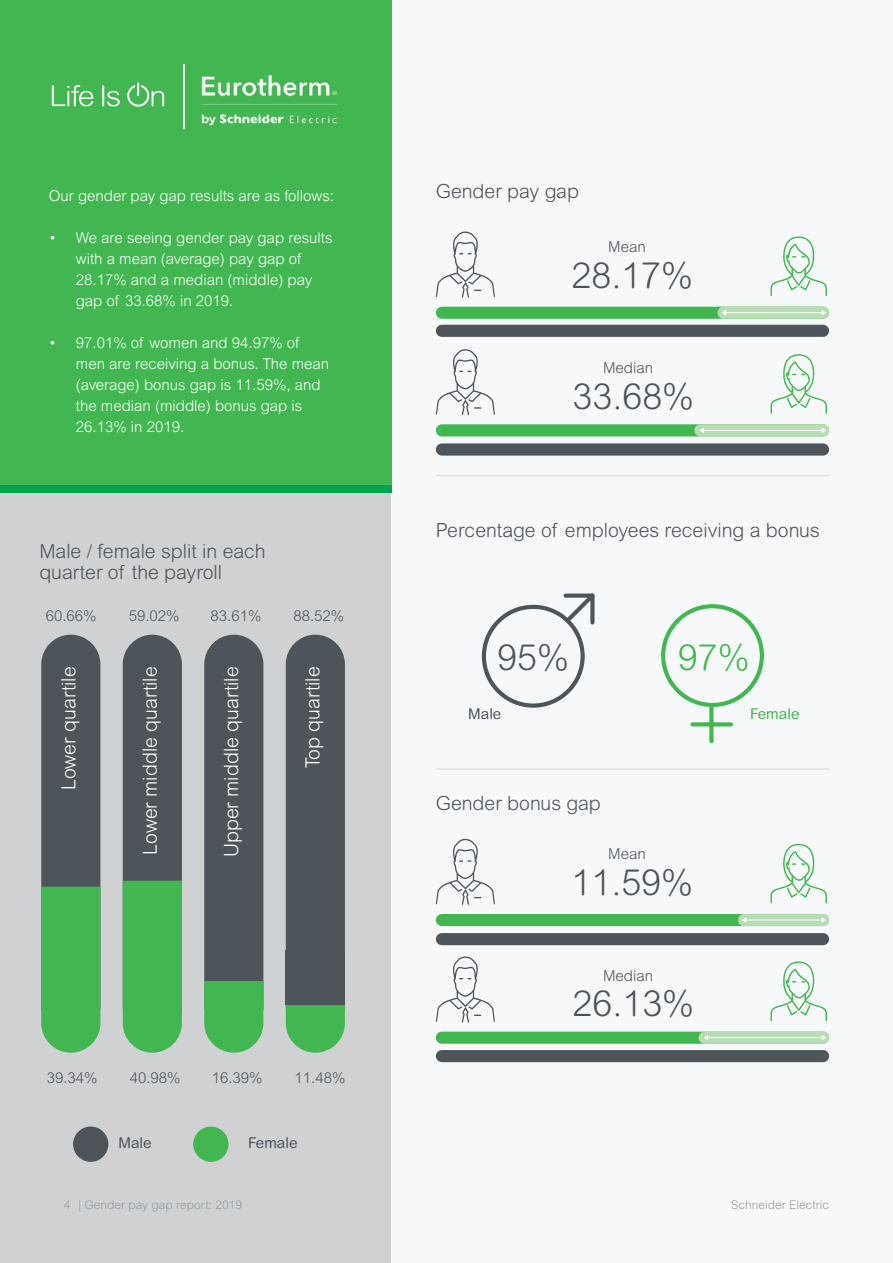
<style>
.page{position:relative;width:893px;height:1263px;background:#fff}
.page>*{position:absolute;margin:0;border:0;box-sizing:border-box;transform-origin:0 0}
.Subtitle{font:300 36px "Arial Rounded MT Pro";color:#4d545a}
.Subtitle-2{font:300 36px "Arial Rounded MT Pro";color:#42b751}
.Paragraph_Style_1{font:300 19.5px "Arial Rounded MT Pro";color:#4d545a}
.Paragraph_Style_1-2{font:300 19.5px "Arial Rounded MT Pro";color:#fff}
.Body-copy{font:300 15px/21px "Arial MT Std";color:#fff}
.Body-copy-2{font:300 15px "Arial MT Std";color:#4d545a}
.subtitle{font:15px "Arial Rounded MT Pro";color:#4d545a}
.subtitle-2{font:15px "Arial Rounded MT Pro";color:#42b751}
.t1{font:300 12px "Arial MT Std";color:#959ea4}
</style>
<div class="page">
<div style="left:0;top:492px;width:391px;height:771px;background:#cfd1d3"></div>
<div style="left:286px;top:635px;width:59px;height:401px;background:#4d545a;border-radius:30px"></div>
<div style="left:204px;top:635px;width:59px;height:401px;background:#4d545a;border-radius:30px"></div>
<div style="left:123px;top:635px;width:59px;height:401px;background:#4d545a;border-radius:30px"></div>
<div style="left:41px;top:635px;width:59px;height:401px;background:#4d545a;border-radius:30px"></div>
<svg style="left:286px;top:1005px;width:59px;height:48px;background:#55ba63"></svg>
<svg style="left:204px;top:981px;width:59px;height:72px;background:#4fb95d"></svg>
<div style="left:123px;top:881px;width:59px;height:172px;background:#42b751"></div>
<div style="left:41px;top:887px;width:59px;height:166px;background:#42b751"></div>
<div style="left:73px;top:1126px;width:35px;height:36px;background:#4d545a;border-radius:50%"></div>
<div style="left:193px;top:1126px;width:35px;height:36px;background:#42b751;border-radius:50%"></div>
<div style="left:391px;top:0;width:502px;height:1263px;background:#f7f8f9"></div>
<div style="left:0;top:0;width:391px;height:489px;background:#42b751"></div>
<div style="left:0;top:485px;width:391px;height:7px;background:#00a54f"></div>
<svg style="left:436px;top:839px;width:59px;height:66px"></svg>
<svg style="left:770px;top:844px;width:57px;height:59px"></svg>
<div style="left:436px;top:914px;width:393px;height:12px;background:#42b751;border-radius:6px"></div>
<div style="left:738px;top:914px;width:91px;height:12px;background:#b8dcb3;border-radius:6px"></div>
<hr style="left:744px;top:920px;width:79px;height:1px;background:#fff">
<svg style="left:822px;top:917px;width:4px;height:6px"></svg>
<svg style="left:742px;top:917px;width:4px;height:6px"></svg>
<svg style="left:436px;top:956px;width:59px;height:66px"></svg>
<svg style="left:770px;top:961px;width:57px;height:60px"></svg>
<div style="left:436px;top:1031px;width:393px;height:13px;background:#42b751;border-radius:6px"></div>
<div style="left:699px;top:1031px;width:130px;height:13px;background:#b8dcb3;border-radius:6px"></div>
<hr style="left:707px;top:1037px;width:116px;height:1px;background:#fff">
<svg style="left:822px;top:1035px;width:4px;height:5px"></svg>
<svg style="left:704px;top:1035px;width:4px;height:5px"></svg>
<hr style="left:436px;top:769px;width:393px;height:1px;background:#d5d8dc">
<hr style="left:436px;top:475px;width:393px;height:1px;background:#d5d8dc">
<hr style="left:437px;top:434px;width:391px;height:1px;background:#d5d8dc">
<svg style="left:436px;top:231px;width:59px;height:67px"></svg>
<svg style="left:770px;top:236px;width:57px;height:60px"></svg>
<div style="left:436px;top:307px;width:393px;height:12px;background:#42b751;border-radius:6px"></div>
<div style="left:718px;top:307px;width:111px;height:12px;background:#b8dcb3;border-radius:6px"></div>
<hr style="left:725px;top:312px;width:98px;height:1px;background:#fff">
<svg style="left:822px;top:310px;width:4px;height:5px"></svg>
<svg style="left:722px;top:310px;width:4px;height:5px"></svg>
<svg style="left:436px;top:349px;width:59px;height:66px"></svg>
<svg style="left:770px;top:354px;width:57px;height:60px"></svg>
<div style="left:436px;top:424px;width:393px;height:12px;background:#42b751;border-radius:6px"></div>
<div style="left:694px;top:424px;width:135px;height:12px;background:#b8dcb3;border-radius:6px"></div>
<hr style="left:702px;top:430px;width:121px;height:1px;background:#fff">
<svg style="left:822px;top:428px;width:4px;height:5px"></svg>
<svg style="left:700px;top:427px;width:4px;height:6px"></svg>
<div style="left:482px;top:605px;width:103px;height:103px;border:4px solid #4d545a;border-radius:50%"></div>
<svg style="left:561px;top:593px;width:34px;height:34px"></svg>
<div style="left:661px;top:604px;width:103px;height:103px;border:4px solid #42b751;border-radius:50%"></div>
<svg style="left:709px;top:705px;width:4px;height:36px"></svg>
<svg style="left:692px;top:722px;width:39px;height:4px"></svg>
<svg style="left:52px;top:85px;width:41px;height:21px"></svg>
<svg style="left:102px;top:85px;width:18px;height:21px"></svg>
<svg style="left:127px;top:83px;width:37px;height:24px"></svg>
<hr style="left:183px;top:64px;width:1px;height:65px;background:#fff">
<img style="left:202px;top:75px;width:134px;height:51px">
<div style="left:436px;top:325px;width:393px;height:12px;background:#4d545a;border-radius:6px"></div>
<div style="left:436px;top:443px;width:393px;height:13px;background:#4d545a;border-radius:6px"></div>
<div style="left:436px;top:933px;width:393px;height:12px;background:#4d545a;border-radius:6px"></div>
<div style="left:436px;top:1050px;width:393px;height:12px;background:#4d545a;border-radius:6px"></div>
<p class="Body-copy" style="left:49px;top:185px;width:287px">Our gender pay gap results are as follows:</p>
<p class="Body-copy" style="left:76px;top:227px;width:258px;text-indent:-27px">• We are seeing gender pay gap results with a mean (average) pay gap of<br>28.17% and a median (middle) pay gap of 33.68% in 2019.</p>
<p class="Body-copy" style="left:76px;top:332px;width:255px;text-indent:-27px">• 97.01% of women and 94.97% of men are receiving a bonus. The mean (average) bonus gap is 11.59%, and the median (middle) bonus gap is<br>26.13% in 2019.</p>
<p class="Paragraph_Style_1" style="left:39px;top:540px;width:228px">Male / female split in each</p>
<p class="Paragraph_Style_1" style="left:39px;top:561px;width:184px">quarter of the payroll</p>
<p class="Body-copy-2" style="left:46px;top:607px;width:52px">60.66%</p>
<p class="Body-copy-2" style="left:129px;top:607px;width:52px">59.02%</p>
<p class="Body-copy-2" style="left:211px;top:607px;width:52px">83.61%</p>
<p class="Body-copy-2" style="left:293px;top:607px;width:52px">88.52%</p>
<p class="Paragraph_Style_1-2" style="left:57px;top:790px;width:125px;rotate:-90deg">Lower quartile</p>
<p class="Paragraph_Style_1-2" style="left:139px;top:855px;width:190px;rotate:-90deg">Lower middle quartile</p>
<p class="Paragraph_Style_1-2" style="left:220px;top:857px;width:192px;rotate:-90deg">Upper middle quartile</p>
<p class="Paragraph_Style_1-2" style="left:301px;top:768px;width:103px;rotate:-90deg">Top quartile</p>
<p class="Body-copy-2" style="left:47px;top:1069px;width:52px">39.34%</p>
<p class="Body-copy-2" style="left:130px;top:1069px;width:52px">40.98%</p>
<p class="Body-copy-2" style="left:212px;top:1069px;width:52px">16.39%</p>
<p class="Body-copy-2" style="left:295px;top:1069px;width:52px">11.48%</p>
<p class="subtitle" style="left:118px;top:1134px;width:35px">Male</p>
<p class="subtitle" style="left:248px;top:1134px;width:51px">Female</p>
<p class="Paragraph_Style_1" style="left:436px;top:180px;width:145px">Gender pay gap</p>
<p class="Body-copy-2" style="left:608px;top:238px;width:39px">Mean</p>
<p class="Subtitle" style="left:572px;top:254px;width:123px">28.17%</p>
<p class="Body-copy-2" style="left:603px;top:359px;width:52px">Median</p>
<p class="Subtitle" style="left:573px;top:375px;width:123px">33.68%</p>
<p class="Paragraph_Style_1" style="left:436px;top:519px;width:385px">Percentage of employees receiving a bonus</p>
<p class="Subtitle" style="left:497px;top:637px;width:73px">95%</p>
<p class="Subtitle-2" style="left:678px;top:637px;width:73px">97%</p>
<p class="subtitle" style="left:468px;top:705px;width:35px">Male</p>
<p class="subtitle-2" style="left:750px;top:705px;width:51px">Female</p>
<p class="Paragraph_Style_1" style="left:436px;top:792px;width:166px">Gender bonus gap</p>
<p class="Body-copy-2" style="left:608px;top:845px;width:39px">Mean</p>
<p class="Subtitle" style="left:572px;top:861px;width:123px">11.59%</p>
<p class="Body-copy-2" style="left:603px;top:967px;width:52px">Median</p>
<p class="Subtitle" style="left:573px;top:982px;width:123px">26.13%</p>
<p class="t1" style="left:64px;top:1198px;width:8px">4</p>
<p class="t1" style="left:78px;top:1198px;width:165px">| Gender pay gap report: 2019</p>
<p class="t1" style="left:731px;top:1198px;width:99px">Schneider Electric</p>
</div>
